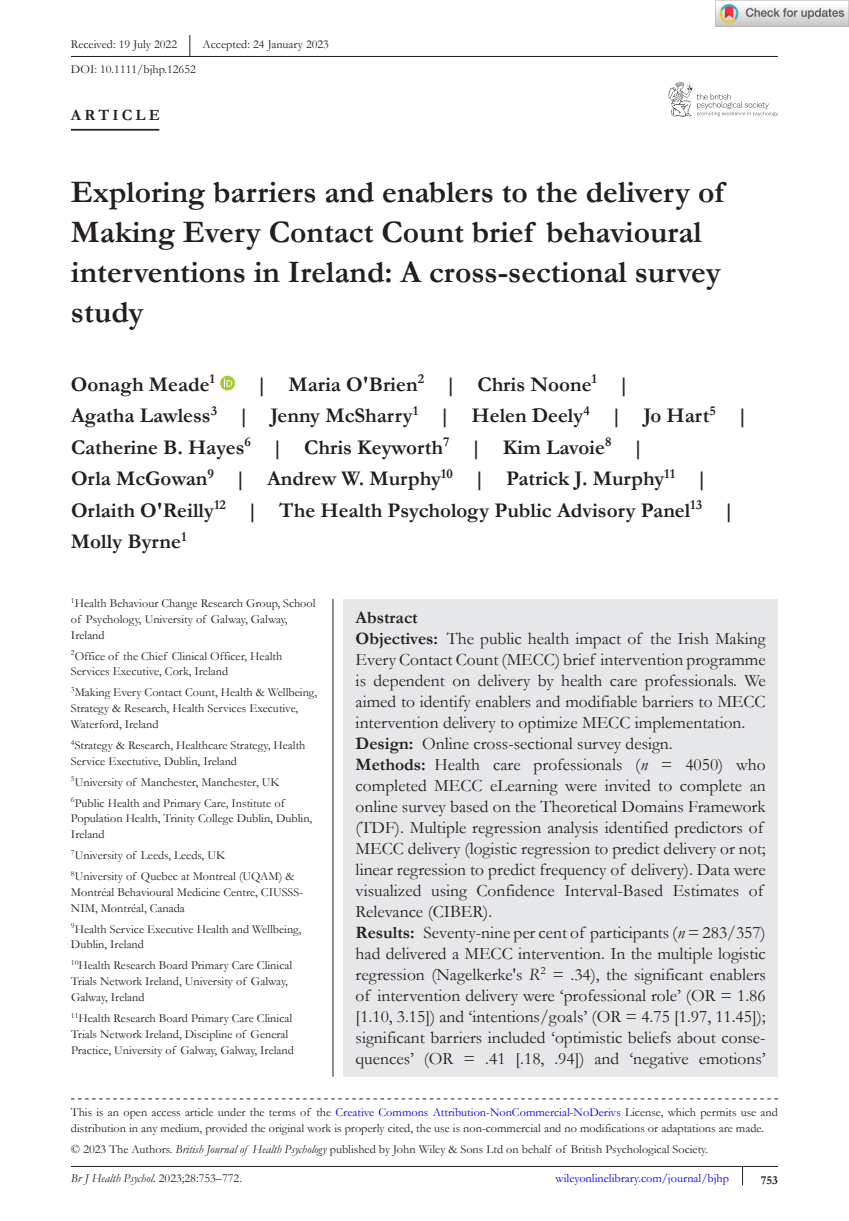
<style>
.page{position:relative;width:849px;height:1221px;background:#fff}
.page>*{position:absolute;margin:0;border:0;box-sizing:border-box;transform-origin:0 0}
.t1{font:700 31.5px/40.2px "Garamond";color:#231f20}
.t2{font:700 21px/31.5px "Garamond";color:#231f20}
.t3{font:17.5px/21px "Garamond";color:#231f20}
.t4{font:700 15.75px "Garamond";letter-spacing:.2em;color:#231f20}
.t5{font:12.25px/15.8px "Garamond";color:#231f20}
.t6{font:12.25px "Garamond";color:#00f}
.t7{font:italic 12.25px "Garamond";color:#231f20}
.t8{font:700 12.25px "Garamond";color:#231f20}
.s1{font-weight:700}
.s2{font-style:italic}
.s3{color:#00f}
.s4{font-style:normal}
</style>
<div class="page">
<div style="left:343px;top:599px;width:434px;height:477px;background:#e6e7e9"></div>
<hr style="left:71px;top:56px;width:706px;height:1px;background:#231f20">
<hr style="left:71px;top:129px;width:88px;height:2px;background:#231f20">
<svg style="left:220px;top:376px;width:15px;height:14px"></svg>
<svg style="left:224px;top:378px;width:8px;height:8px"></svg>
<svg style="left:189px;top:35px;width:1px;height:21px"></svg>
<hr style="left:71px;top:1165px;width:706px;height:1px;background:#231f20">
<svg style="left:71px;top:1098px;width:706px;height:1px"></svg>
<svg style="left:668px;top:82px;width:109px;height:35px"></svg>
<hr style="left:332px;top:599px;width:1px;height:477px;background:#231f20">
<img style="left:715px;top:0;width:133px;height:26px">
<p class="t5" style="left:71px;top:36px;width:108px">Received: 19 July 2022</p>
<p class="t5" style="left:202px;top:36px;width:128px">Accepted: 24 January 2023</p>
<p class="t5" style="left:71px;top:61px;width:126px">DOI: 10.1111/bjhp.12652</p>
<p class="t4" style="left:71px;top:104px;width:90px">ARTICLE</p>
<h1 class="t1" style="left:71px;top:171px;width:654px">Exploring barriers and enablers to the delivery of Making Every Contact Count brief behavioural interventions in Ireland: A cross-sectional survey study</h1>
<p class="t2" style="left:71px;top:368px;width:678px;text-indent:185px">| Maria O'Brien<sup>2</sup> | Chris Noone<sup>1</sup> |<br>Agatha Lawless<sup>3</sup> | Jenny McSharry<sup>1</sup> | Helen Deely<sup>4</sup> | Jo Hart<sup>5</sup> | Catherine B. Hayes<sup>6</sup> | Chris Keyworth<sup>7</sup> | Kim Lavoie<sup>8</sup> |<br>Orla McGowan<sup>9</sup> | Andrew W. Murphy<sup>10</sup> | Patrick J. Murphy<sup>11</sup> | Orlaith O'Reilly<sup>12</sup> | The Health Psychology Public Advisory Panel<sup>13</sup> | Molly Byrne<sup>1</sup></p>
<h2 class="t2" style="left:71px;top:368px;width:145px">Oonagh Meade<sup>1</sup></h2>
<p class="t5" style="left:71px;top:595px;width:246px"><sup>1</sup>Health Behaviour Change Research Group, School of Psychology, University of Galway, Galway,<br>Ireland</p>
<p class="t5" style="left:71px;top:647px;width:213px"><sup>2</sup>Office of the Chief Clinical Officer, Health<br>Services Executive, Cork, Ireland</p>
<p class="t5" style="left:71px;top:684px;width:247px"><sup>3</sup>Making Every Contact Count, Health &amp; Wellbeing,<br>Strategy &amp; Research, Health Services Executive,<br>Waterford, Ireland</p>
<p class="t5" style="left:71px;top:736px;width:236px"><sup>4</sup>Strategy &amp; Research, Healthcare Strategy, Health<br>Service Exectutive, Dublin, Ireland</p>
<p class="t5" style="left:71px;top:770px;width:215px;line-height:21px"><sup>5</sup>University of Manchester, Manchester, UK<br><sup>6</sup>Public Health and Primary Care, Institute of</p>
<p class="t5" style="left:71px;top:810px;width:243px">Population Health, Trinity College Dublin, Dublin,<br>Ireland</p>
<p class="t5" style="left:71px;top:844px;width:225px;line-height:21px"><sup>7</sup>University of Leeds, Leeds, UK<br><sup>8</sup>University of Quebec at Montreal (UQAM) &amp;</p>
<p class="t5" style="left:71px;top:883px;width:234px">Montréal Behavioural Medicine Centre, CIUSSS-<br>NIM, Montréal, Canada</p>
<p class="t5" style="left:71px;top:920px;width:232px"><sup>9</sup>Health Service Executive Health and Wellbeing,<br>Dublin, Ireland</p>
<p class="t5" style="left:71px;top:957px;width:223px"><sup>10</sup>Health Research Board Primary Care Clinical<br>Trials Network Ireland, University of Galway,<br>Galway, Ireland</p>
<p class="t5" style="left:71px;top:1009px;width:224px"><sup>11</sup>Health Research Board Primary Care Clinical<br>Trials Network Ireland, Discipline of General<br>Practice, University of Galway, Galway, Ireland</p>
<p class="t3" style="left:355px;top:606px;width:411px"><span class="s1">Abstract<br>Objectives:</span> The public health impact of the Irish Making Every Contact Count (MECC) brief intervention programme is dependent on delivery by health care professionals. We aimed to identify enablers and modifiable barriers to MECC intervention delivery to optimize MECC implementation.<br><span class="s1">Design:</span> Online cross-sectional survey design.<br><span class="s1">Methods:</span> Health care professionals (<span class="s2">n</span> = 4050) who completed MECC eLearning were invited to complete an online survey based on the Theoretical Domains Framework (TDF). Multiple regression analysis identified predictors of MECC delivery (logistic regression to predict delivery or not; linear regression to predict frequency of delivery). Data were visualized using Confidence Interval-Based Estimates of Relevance (CIBER).<br><span class="s1">Results:</span> Seventy-nine per cent of participants (<span class="s2">n</span> = 283/357) had delivered a MECC intervention. In the multiple logistic regression (Nagelkerke's <span class="s2">R</span><sup>2</sup> = .34), the significant enablers of intervention delivery were ‘professional role’ (OR = 1.86 [1.10, 3.15]) and ‘intentions/goals’ (OR = 4.75 [1.97, 11.45]); significant barriers included ‘optimistic beliefs about conse&shy;quences’ (OR = .41 [.18, .94]) and ‘negative emotions’</p>
<p class="t5" style="left:71px;top:1103px;width:708px">This is an open access article under the terms of the <span class="s3">Creative Commons Attribution-NonCommercial-NoDerivs</span> License, which permits use and distribution in any medium, provided the original work is properly cited, the use is non-commercial and no modifications or adaptations are made.</p>
<p class="t5" style="left:71px;top:1140px;width:638px">© 2023 The Authors. <span class="s2">British Journal of Health Psychology</span> published by John Wiley &amp; Sons Ltd on behalf of British Psychological Society.</p>
<p class="t7" style="left:71px;top:1169px;width:172px">Br J Health Psychol. <span class="s4">2023;28:753–772.</span></p>
<p class="t6" style="left:555px;top:1169px;width:175px">wileyonlinelibrary.com/journal/bjhp</p>
<p class="t8" style="left:760px;top:1171px;width:19px">753</p>
</div>
